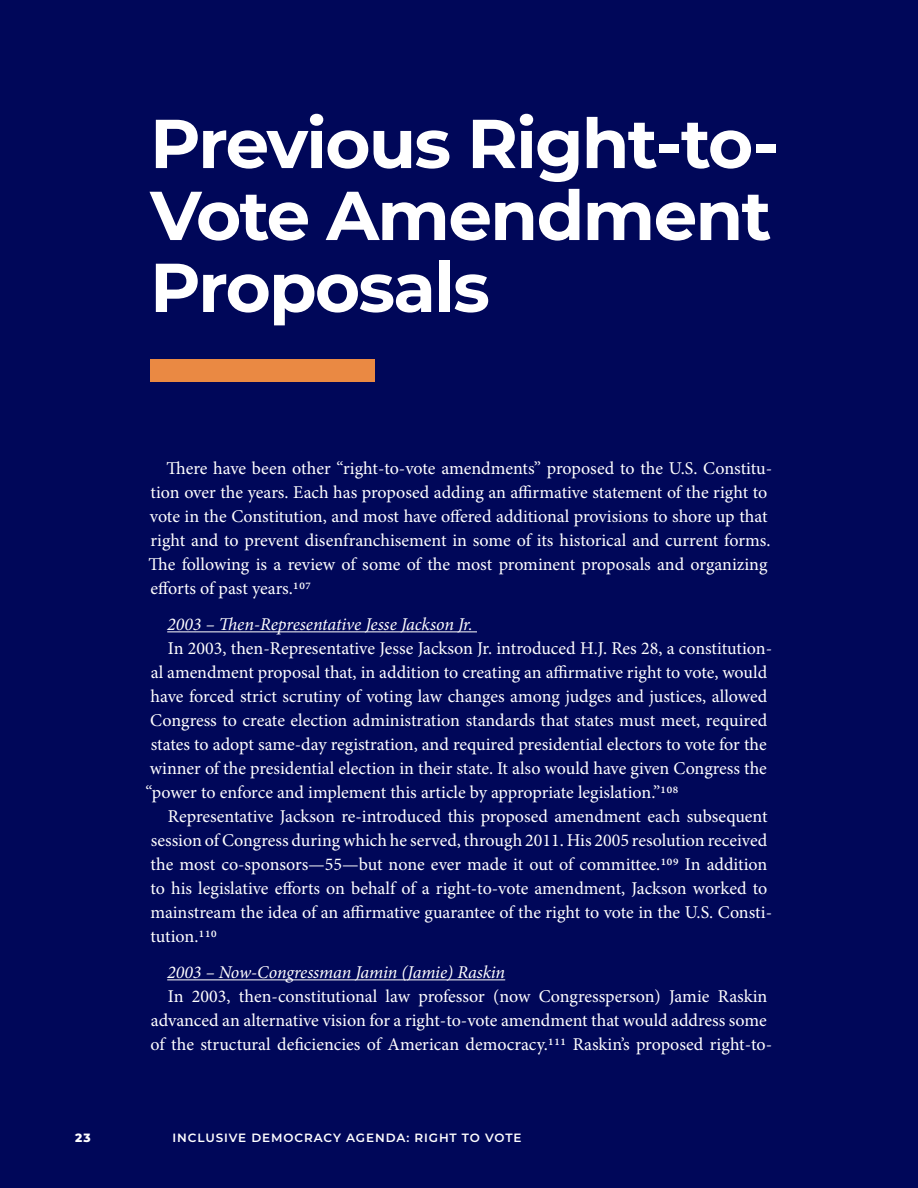
<style>
.page{position:relative;width:918px;height:1188px;background:#000759}
.page>*{position:absolute;margin:0;border:0;box-sizing:border-box;transform-origin:0 0}
.Section_Header{font:700 69px/72px "Montserrat";letter-spacing:-.025em;color:#fff;text-align:justify}
.Body{font:18px/24px "Minion Pro";letter-spacing:-.005em;color:#fff}
.Body-2{font:italic 18px "Minion Pro";letter-spacing:-.01em;color:#fff}
.t1{font:600 12px "Montserrat";letter-spacing:.075em;color:#fff}
.t2{font:800 12px "Montserrat";color:#fff}
</style>
<div class="page">
<div style="left:150px;top:359px;width:225px;height:23px;background:#ea8943"></div>
<hr style="left:167px;top:631px;width:310px;height:1px;background:#fff">
<hr style="left:167px;top:979px;width:338px;height:1px;background:#fff">
<p class="Section_Header" style="left:150px;top:104px;width:630px">Previous Right-to-Vote Amendment Proposals</p>
<p class="Body" style="left:149px;top:456px;width:625px;text-indent:18px">There have been other “right-to-vote amendments” proposed to the U.S. Constitu&shy;tion over the years. Each has proposed adding an affirmative statement of the right to vote in the Constitution, and most have offered additional provisions to shore up that right and to prevent disenfranchisement in some of its historical and current forms.<br>The following is a review of some of the most prominent proposals and organizing efforts of past years.107</p>
<p class="Body-2" style="left:167px;top:612px;width:307px">2003 – Then-Representative Jesse Jackson Jr.</p>
<p class="Body" style="left:145px;top:636px;width:628px;text-indent:23px">In 2003, then-Representative Jesse Jackson Jr. introduced H.J. Res 28, a constitution&shy;al amendment proposal that, in addition to creating an affirmative right to vote, would have forced strict scrutiny of voting law changes among judges and justices, allowed Congress to create election administration standards that states must meet, required states to adopt same-day registration, and required presidential electors to vote for the winner of the presidential election in their state. It also would have given Congress the “power to enforce and implement this article by appropriate legislation.”108</p>
<p class="Body" style="left:150px;top:804px;width:623px;text-indent:18px">Representative Jackson re-introduced this proposed amendment each subsequent session of Congress during which he served, through 2011. His 2005 resolution received the most co-sponsors—55—but none ever made it out of committee.109 In addition to his legislative efforts on behalf of a right-to-vote amendment, Jackson worked to mainstream the idea of an affirmative guarantee of the right to vote in the U.S. Consti&shy;tution.110</p>
<p class="Body-2" style="left:167px;top:960px;width:340px">2003 – Now-Congressman Jamin (Jamie) Raskin</p>
<p class="Body" style="left:151px;top:984px;width:623px;text-indent:17px">In 2003, then-constitutional law professor (now Congressperson) Jamie Raskin advanced an alternative vision for a right-to-vote amendment that would address some of the structural deficiencies of American democracy.111 Raskin’s proposed right-to-</p>
<p class="t2" style="left:75px;top:1129px;width:17px">23</p>
<p class="t1" style="left:172px;top:1129px;width:351px">INCLUSIVE DEMOCRACY AGENDA: RIGHT TO VOTE</p>
</div>
